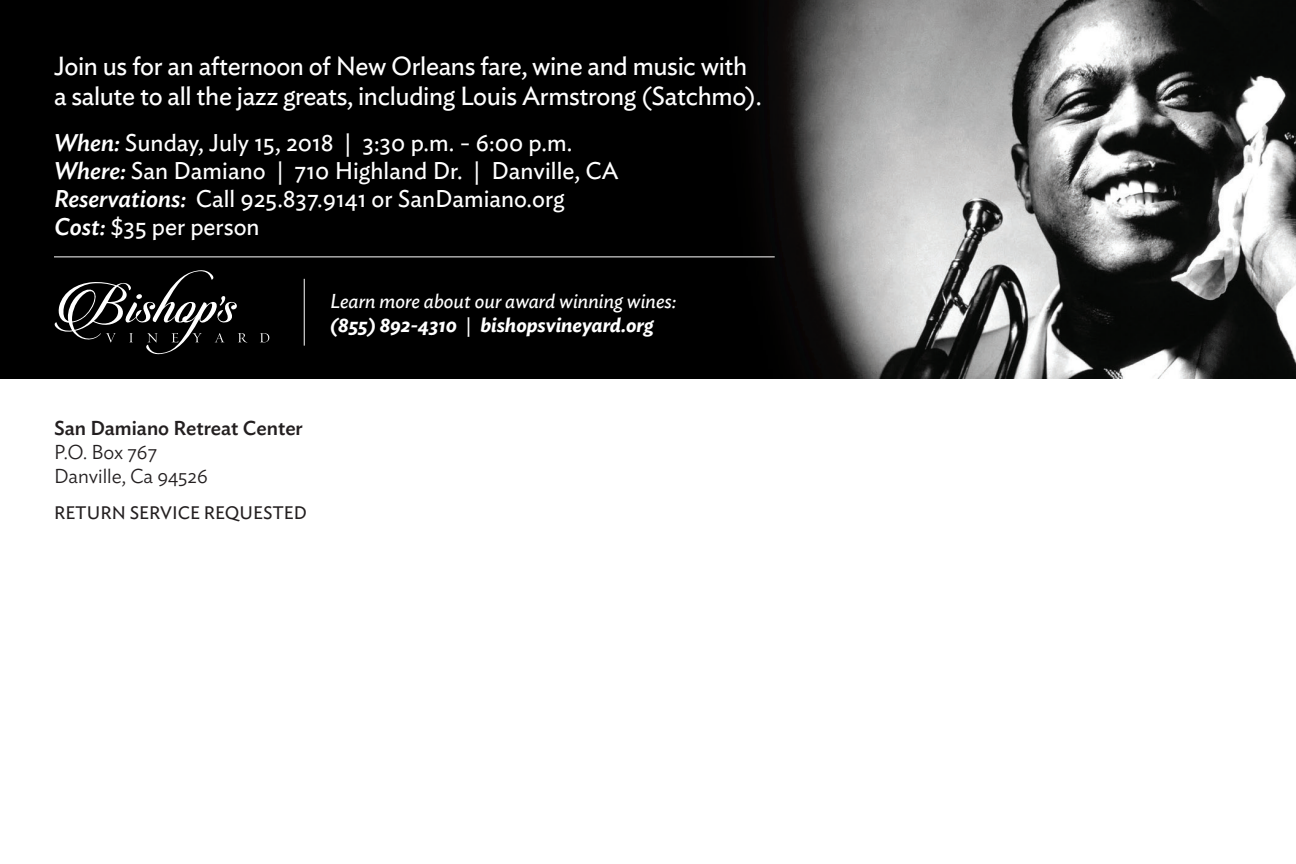
<style>
.page{position:relative;width:1296px;height:864px;background:#fff}
.page>*{position:absolute;margin:0;border:0;box-sizing:border-box;transform-origin:0 0}
.t1{font:26px/30px "Ideal Sans";letter-spacing:-.015em;color:#fff}
.t2{font:24px/28px "Ideal Sans";color:#fff}
.t3{font:italic 20px/24px "Ideal Sans";color:#fff}
.t4{font:300 20px/24px "Ideal Sans";color:#231f20}
.t5{font:500 20px "Ideal Sans";color:#231f20}
.t6{font:18px "Ideal Sans";color:#231f20}
.s1{font-weight:500;font-style:italic}
.s2{font-weight:600}
.s3{font-style:normal}
</style>
<div class="page">
<img style="left:0;top:0;width:1296px;height:379px">
<svg style="left:260px;top:333px;width:9px;height:9px"></svg>
<svg style="left:55px;top:270px;width:193px;height:84px;background:#242424"></svg>
<hr style="left:304px;top:279px;width:1px;height:67px;background:#fff">
<hr style="left:54px;top:256px;width:721px;height:1px;background:#fff">
<p class="t1" style="left:54px;top:49px;width:709px">Join us for an afternoon of New Orleans fare, wine and music with a salute to all the jazz greats, including Louis Armstrong (Satchmo).</p>
<p class="t2" style="left:54px;top:127px;width:566px"><span class="s1">When:</span> Sunday, July 15, 2018 | 3:30 p.m. - 6:00 p.m.<br><span class="s1">Where:</span> San Damiano | 710 Highland Dr. | Danville, CA <span class="s1">Reservations:</span> Call 925.837.9141 or SanDamiano.org <span class="s1">Cost:</span> $35 per person</p>
<p class="t3" style="left:330px;top:288px;width:348px">Learn more about our award winning wines: <span class="s2">(855) 892-4310</span> <span class="s3">|</span> <span class="s2">bishopsvineyard.org</span></p>
<p class="t5" style="left:54px;top:412px;width:250px">San Damiano Retreat Center</p>
<p class="t4" style="left:54px;top:438px;width:155px">P.O. Box 767<br>Danville, Ca 94526</p>
<p class="t6" style="left:54px;top:499px;width:254px">RETURN SERVICE REQUESTED</p>
</div>
